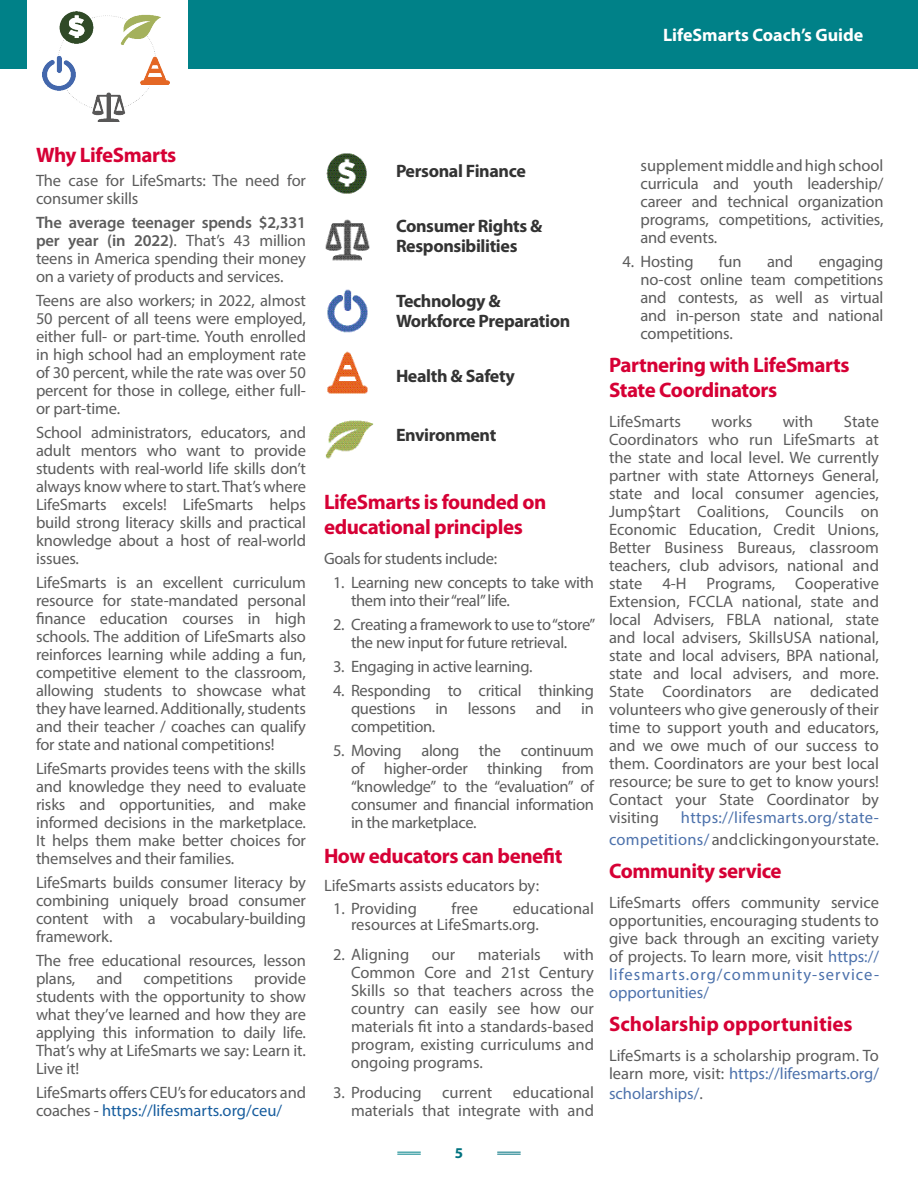
<style>
.page{position:relative;width:918px;height:1188px;background:#fff}
.page>*{position:absolute;margin:0;border:0;box-sizing:border-box;transform-origin:0 0}
.red_header{font:700 21px/25.2px "Myriad Pro";letter-spacing:-.02em;color:#d60035}
.body{font:700 21px "Myriad Pro";color:#d60035}
.body-2{font:700 21px "Myriad Pro";letter-spacing:-.02em;color:#d60035}
.bullets{font:700 18px/19.5px "Myriad Pro";letter-spacing:-.02em;color:#333}
.t1{font:700 18px "Myriad Pro";color:#fff}
.body-3{font:16.5px/18px "Myriad Pro";letter-spacing:-.01em;color:#5c5c5c;text-align:justify}
.body-4{font:16.5px/21.6px "Myriad Pro";letter-spacing:.01em;color:#4d72ac;text-align:right}
.t2{font:700 15px "Myriad Pro";color:#00727f}
.s1{font-weight:600}
.s2{color:#175d9e}
.s3{color:#5c5c5c}
.s4{color:#4d72ac}
</style>
<div class="page">
<div style="left:0;top:0;width:918px;height:68px;background:#008188"></div>
<div style="left:27px;top:0;width:160px;height:139px;background:#fff"></div>
<img style="left:42px;top:12px;width:127px;height:110px">
<img style="left:326px;top:153px;width:41px;height:41px">
<img style="left:325px;top:219px;width:45px;height:42px">
<img style="left:327px;top:289px;width:41px;height:44px">
<img style="left:327px;top:351px;width:41px;height:43px">
<img style="left:325px;top:420px;width:48px;height:39px">
<svg style="left:497px;top:1152px;width:24px;height:3px"></svg>
<svg style="left:397px;top:1152px;width:24px;height:3px"></svg>
<p class="t1" style="left:663px;top:23px;width:202px">LifeSmarts Coach’s Guide</p>
<p class="red_header" style="left:36px;top:142px;width:142px">Why LifeSmarts</p>
<p class="body-3" style="left:36px;top:171px;width:271px">The case for LifeSmarts: The need for consumer skills</p>
<p class="body-3" style="left:36px;top:213px;width:272px"><span class="s1">The average teenager spends $2,331 per year (in 2022)</span>. That’s 43 million teens in America spending their money on a variety of products and services.</p>
<p class="body-3" style="left:36px;top:291px;width:272px">Teens are also workers; in 2022, almost 50 percent of all teens were employed, either full- or part-time. Youth enrolled in high school had an employment rate of 30 percent, while the rate was over 50 percent for those in college, either full&shy;or part-time.</p>
<p class="body-3" style="left:36px;top:423px;width:272px">School administrators, educators, and adult mentors who want to provide students with real-world life skills don’t always know where to start. That’s where LifeSmarts excels! LifeSmarts helps build strong literacy skills and practical knowledge about a host of real-world issues.</p>
<p class="body-3" style="left:36px;top:573px;width:272px">LifeSmarts is an excellent curriculum resource for state-mandated personal finance education courses in high schools. The addition of LifeSmarts also reinforces learning while adding a fun, competitive element to the classroom, allowing students to showcase what they have learned. Additionally, students and their teacher / coaches can qualify for state and national competitions!</p>
<p class="body-3" style="left:36px;top:759px;width:272px">LifeSmarts provides teens with the skills and knowledge they need to evaluate risks and opportunities, and make informed decisions in the marketplace.<br>It helps them make better choices for themselves and their families.</p>
<p class="body-3" style="left:36px;top:873px;width:272px">LifeSmarts builds consumer literacy by combining uniquely broad consumer content with a vocabulary-building framework.</p>
<p class="body-3" style="left:36px;top:951px;width:271px">The free educational resources, lesson plans,</p>
<p class="body-3" style="left:36px;top:969px;width:272px;text-indent:218px">provide students with the opportunity to show what they’ve learned and how they are applying this information to daily life.<br>That’s why at LifeSmarts we say: Learn it.<br>Live it!</p>
<p class="body-3" style="left:36px;top:1083px;width:272px">LifeSmarts offers CEU’s for educators and coaches - <span class="s2">https://lifesmarts.org/ceu/</span></p>
<p class="body-3" style="left:96px;top:969px;width:28px">and</p>
<p class="body-3" style="left:144px;top:969px;width:91px">competitions</p>
<p class="bullets" style="left:396px;top:160px;width:131px">Personal Finance</p>
<p class="bullets" style="left:396px;top:216px;width:148px">Consumer Rights &amp;<br>Responsibilities</p>
<p class="bullets" style="left:396px;top:291px;width:176px">Technology &amp;<br>Workforce Preparation</p>
<p class="bullets" style="left:396px;top:366px;width:120px">Health &amp; Safety</p>
<p class="bullets" style="left:396px;top:424px;width:102px">Environment</p>
<p class="red_header" style="left:324px;top:489px;width:224px">LifeSmarts is founded on educational principles</p>
<p class="body-3" style="left:324px;top:549px;width:175px">Goals for students include:</p>
<p class="body-3" style="left:351px;top:573px;width:245px;text-indent:-18px">1. Learning new concepts to take with them into their “real” life.</p>
<p class="body-3" style="left:351px;top:615px;width:246px;text-indent:-18px">2. Creating a framework to use to “store” the new input for future retrieval.</p>
<p class="body-3" style="left:333px;top:657px;width:201px">3. Engaging in active learning.</p>
<p class="body-3" style="left:351px;top:681px;width:245px;text-indent:-18px">4. Responding to critical thinking questions in lessons and in competition.</p>
<p class="body-3" style="left:351px;top:741px;width:245px;text-indent:-18px">5. Moving along the continuum of higher-order thinking from “knowledge” to the “evaluation” of consumer and financial information in the marketplace.</p>
<p class="red_header" style="left:324px;top:842px;width:240px">How educators can benefit</p>
<p class="body-3" style="left:324px;top:876px;width:217px">LifeSmarts assists educators by:</p>
<p class="body-3" style="left:333px;top:899px;width:86px">1. Providing</p>
<p class="body-3" style="left:452px;top:899px;width:28px">free</p>
<p class="body-3" style="left:351px;top:900px;width:245px;line-height:16.5px;text-indent:162px">educational resources at LifeSmarts.org.</p>
<p class="body-3" style="left:333px;top:945px;width:78px">2. Aligning</p>
<p class="body-3" style="left:432px;top:945px;width:25px">our</p>
<p class="body-3" style="left:478px;top:945px;width:64px">materials</p>
<p class="body-3" style="left:351px;top:945px;width:245px;text-indent:212px">with Common Core and 21st Century Skills so that teachers across the country can easily see how our materials fit into a standards-based program, existing curriculums and ongoing programs.</p>
<p class="body-3" style="left:333px;top:1083px;width:263px;text-align:right">3. Producing current educational materials that integrate with and</p>
<p class="t2" style="left:455px;top:1143px;width:10px">5</p>
<p class="body-3" style="left:640px;top:156px;width:245px">supplement middle and high school curricula and youth leadership/ career and technical organization programs, competitions, activities, and events.</p>
<p class="body-3" style="left:622px;top:252px;width:73px">4. Hosting</p>
<p class="body-3" style="left:719px;top:252px;width:24px">fun</p>
<p class="body-3" style="left:767px;top:252px;width:28px">and</p>
<p class="body-3" style="left:640px;top:252px;width:245px;text-indent:178px">engaging no-cost online team competitions and contests, as well as virtual and in-person state and national competitions.</p>
<p class="red_header" style="left:609px;top:351px;width:242px">Partnering with LifeSmarts<br>State Coordinators</p>
<p class="body-3" style="left:609px;top:412px;width:74px">LifeSmarts</p>
<p class="body-3" style="left:712px;top:412px;width:42px">works</p>
<p class="body-3" style="left:783px;top:412px;width:32px">with</p>
<p class="body-3" style="left:609px;top:412px;width:272px;text-indent:235px">State Coordinators who run LifeSmarts at the state and local level. We currently partner with state Attorneys General, state and local consumer agencies, Jump$tart Coalitions, Councils on Economic Education, Credit Unions, Better Business Bureaus, classroom teachers, club advisors, national and state 4-H Programs, Cooperative Extension, FCCLA national, state and local Advisers, FBLA national, state and local advisers, SkillsUSA national, state and local advisers, BPA national, state and local advisers, and more.<br>State Coordinators are dedicated volunteers who give generously of their time to support youth and educators, and we owe much of our success to them. Coordinators are your best local resource; be sure to get to know yours!<br>Contact your State Coordinator by visiting</p>
<p class="body-4" style="left:609px;top:806px;width:272px">https://lifesmarts.org/state&shy;competitions/ <span class="s3">and clicking on your state.</span></p>
<p class="body-2" style="left:609px;top:857px;width:174px">Community service</p>
<p class="body-3" style="left:609px;top:893px;width:272px">LifeSmarts offers community service opportunities, encouraging students to give back through an exciting variety of projects. To learn more, visit <span class="s4">https:// lifesmarts.org/community-service&shy;opportunities/</span></p>
<p class="body" style="left:609px;top:1010px;width:245px">Scholarship opportunities</p>
<p class="body-3" style="left:609px;top:1046px;width:272px">LifeSmarts is a scholarship program. To learn more, visit: <span class="s4">https://lifesmarts.org/</span></p>
<p class="body-4" style="left:609px;top:1082px;width:95px">scholarships/<span class="s3">.</span></p>
</div>
